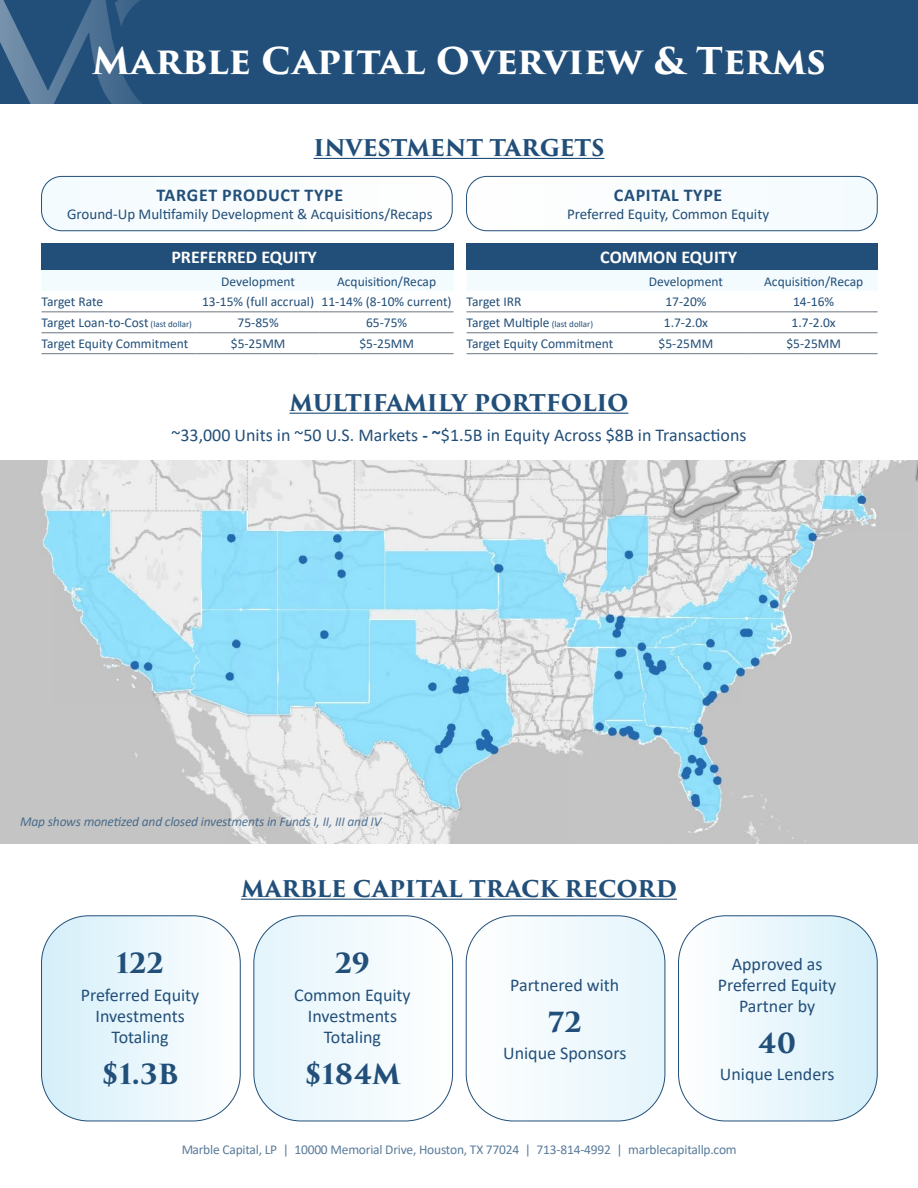
<style>
.page{position:relative;width:918px;height:1188px;background:#fff}
.page>*{position:absolute;margin:0;border:0;box-sizing:border-box;transform-origin:0 0}
.t1{font:700 36px "Trajan Pro 3";letter-spacing:-.005em;color:#fff}
.t2{font:700 27px "Trajan Pro 3";color:#224f79}
.t3{font:700 22.5px "Trajan Pro 3";letter-spacing:-.01em;color:#224f79}
.t4{font:18px/21px "Calibri";color:#224f79;text-align:center}
.t5{font:700 18px "Calibri";letter-spacing:.04em;color:#224f79}
.t6{font:700 18px "Calibri";color:#fff}
.t7{font:15px "Calibri";color:#224f79}
.t8{font:13.5px "Calibri";color:#224f79}
.t9{font:italic 13.5px "Calibri";letter-spacing:-.015em;color:#224f79}
.s1{font-size:9px}
.s2{font-weight:700}
</style>
<div class="page">
<div style="left:0;top:0;width:918px;height:104px;background:#224f79"></div>
<div style="left:42px;top:176px;width:410px;height:55px;background:#f4fbfe;border-radius:20px"></div>
<div style="left:41px;top:176px;width:412px;height:55px;border:1px solid #224f79;border-radius:20px"></div>
<div style="left:467px;top:176px;width:410px;height:55px;background:#f4fbfe;border-radius:20px"></div>
<div style="left:466px;top:176px;width:412px;height:55px;border:1px solid #224f79;border-radius:20px"></div>
<hr style="left:314px;top:158px;width:290px;height:1px;background:#224f79">
<hr style="left:290px;top:413px;width:338px;height:1px;background:#224f79">
<div style="left:42px;top:243px;width:412px;height:27px;background:#224f79"></div>
<svg style="left:42px;top:270px;width:412px;height:63px"></svg>
<hr style="left:42px;top:312px;width:155px;height:1px;background:#6d757e">
<hr style="left:197px;top:312px;width:123px;height:1px;background:#6d757e">
<hr style="left:320px;top:312px;width:134px;height:1px;background:#6d757e">
<hr style="left:42px;top:333px;width:155px;height:1px;background:#6d757e">
<hr style="left:197px;top:333px;width:123px;height:1px;background:#6d757e">
<hr style="left:320px;top:333px;width:134px;height:1px;background:#6d757e">
<hr style="left:42px;top:353px;width:155px;height:1px;background:#6d757e">
<hr style="left:197px;top:353px;width:123px;height:1px;background:#6d757e">
<hr style="left:320px;top:353px;width:134px;height:1px;background:#6d757e">
<div style="left:467px;top:243px;width:411px;height:27px;background:#224f79"></div>
<svg style="left:467px;top:270px;width:411px;height:63px"></svg>
<hr style="left:467px;top:312px;width:155px;height:1px;background:#6d757e">
<hr style="left:622px;top:312px;width:128px;height:1px;background:#6d757e">
<hr style="left:467px;top:333px;width:155px;height:1px;background:#6d757e">
<hr style="left:622px;top:333px;width:128px;height:1px;background:#6d757e">
<hr style="left:467px;top:353px;width:155px;height:1px;background:#6d757e">
<hr style="left:622px;top:353px;width:128px;height:1px;background:#6d757e">
<hr style="left:750px;top:312px;width:128px;height:1px;background:#6d757e">
<hr style="left:750px;top:333px;width:128px;height:1px;background:#6d757e">
<hr style="left:750px;top:353px;width:128px;height:1px;background:#6d757e">
<img style="left:0;top:461px;width:918px;height:382px">
<hr style="left:241px;top:899px;width:436px;height:1px;background:#224f79">
<div style="left:42px;top:916px;width:198px;height:205px;background:linear-gradient(to right,#d4effa,#fdfefe);border-radius:47px"></div>
<div style="left:41px;top:915px;width:200px;height:206px;border:1px solid #224f79;border-radius:47px"></div>
<div style="left:254px;top:916px;width:199px;height:205px;background:#f1f9fd;border-radius:47px"></div>
<div style="left:253px;top:915px;width:200px;height:206px;border:1px solid #224f79;border-radius:47px"></div>
<div style="left:466px;top:916px;width:199px;height:205px;background:#f1f9fd;border-radius:47px"></div>
<div style="left:466px;top:915px;width:199px;height:206px;border:1px solid #224f79;border-radius:47px"></div>
<div style="left:679px;top:916px;width:198px;height:205px;background:linear-gradient(to right,#fefefe,#d4eef9);border-radius:47px"></div>
<div style="left:678px;top:915px;width:200px;height:206px;border:1px solid #224f79;border-radius:47px"></div>
<svg style="left:0;top:0;width:142px;height:104px"></svg>
<h1 class="t1" style="left:92px;top:35px;width:735px">Marble Capital Overview &amp; Terms</h1>
<h3 class="t3" style="left:314px;top:131px;width:292px">INVESTMENT TARGETS</h3>
<h3 class="t5" style="left:156px;top:182px;width:188px">TARGET PRODUCT TYPE</h3>
<p class="t7" style="left:67px;top:203px;width:367px">Ground-Up Multifamily Development &amp; Acquisitions/Recaps</p>
<h3 class="t5" style="left:614px;top:182px;width:110px">CAPITAL TYPE</h3>
<p class="t7" style="left:567px;top:203px;width:204px">Preferred Equity, Common Equity</p>
<h3 class="t6" style="left:171px;top:245px;width:147px">PREFERRED EQUITY</h3>
<p class="t8" style="left:221px;top:272px;width:75px">Development</p>
<p class="t8" style="left:337px;top:272px;width:101px">Acquisition/Recap</p>
<h3 class="t6" style="left:600px;top:245px;width:138px">COMMON EQUITY</h3>
<p class="t8" style="left:649px;top:272px;width:75px">Development</p>
<p class="t8" style="left:764px;top:272px;width:101px">Acquisition/Recap</p>
<p class="t8" style="left:42px;top:293px;width:63px">Target Rate</p>
<p class="t8" style="left:202px;top:293px;width:251px">13-15% (full accrual) 11-14% (8-10% current)</p>
<p class="t8" style="left:42px;top:314px;width:152px">Target Loan-to-Cost <span class="s1">(last dollar)</span></p>
<p class="t8" style="left:238px;top:314px;width:43px">75-85%</p>
<p class="t8" style="left:366px;top:314px;width:43px">65-75%</p>
<p class="t8" style="left:42px;top:334px;width:148px">Target Equity Commitment</p>
<p class="t8" style="left:231px;top:334px;width:56px">$5-25MM</p>
<p class="t8" style="left:359px;top:334px;width:56px">$5-25MM</p>
<p class="t8" style="left:467px;top:293px;width:57px">Target IRR</p>
<p class="t8" style="left:665px;top:293px;width:43px">17-20%</p>
<p class="t8" style="left:793px;top:293px;width:43px">14-16%</p>
<p class="t8" style="left:467px;top:314px;width:128px">Target Multiple <span class="s1">(last dollar)</span></p>
<p class="t8" style="left:664px;top:314px;width:46px">1.7-2.0x</p>
<p class="t8" style="left:792px;top:314px;width:46px">1.7-2.0x</p>
<p class="t8" style="left:467px;top:334px;width:148px">Target Equity Commitment</p>
<p class="t8" style="left:659px;top:334px;width:56px">$5-25MM</p>
<p class="t8" style="left:786px;top:334px;width:56px">$5-25MM</p>
<h3 class="t3" style="left:290px;top:386px;width:340px">MULTIFAMILY PORTFOLIO</h3>
<h3 class="t4" style="left:171px;top:424px;width:577px">~33,000 Units in ~50 U.S. Markets <span class="s2">- ~</span>$1.5B in Equity Across $8B in Transactions</h3>
<p class="t9" style="left:20px;top:812px;width:363px">Map shows monetized and closed investments in Funds I, II, III and IV</p>
<h2 class="t2" style="left:116px;top:944px;width:49px">122</h2>
<h3 class="t4" style="left:81px;top:984px;width:120px">Preferred Equity<br>Investments<br>Totaling</h3>
<h2 class="t2" style="left:101px;top:1054px;width:79px">$1.3B</h2>
<h3 class="t3" style="left:241px;top:872px;width:437px">MARBLE CAPITAL TRACK RECORD</h3>
<h2 class="t2" style="left:335px;top:944px;width:37px">29</h2>
<h3 class="t4" style="left:294px;top:984px;width:118px">Common Equity<br>Investments<br>Totaling</h3>
<h2 class="t2" style="left:304px;top:1054px;width:98px">$184M</h2>
<h3 class="t4" style="left:510px;top:974px;width:111px">Partnered with</h3>
<h2 class="t2" style="left:548px;top:1002px;width:36px">72</h2>
<h3 class="t4" style="left:503px;top:1042px;width:125px">Unique Sponsors</h3>
<h3 class="t4" style="left:718px;top:953px;width:120px">Approved as<br>Preferred Equity<br>Partner by</h3>
<h2 class="t2" style="left:758px;top:1023px;width:40px">40</h2>
<h3 class="t4" style="left:720px;top:1063px;width:116px">Unique Lenders</h3>
<p class="t8" style="left:181px;top:1140px;width:557px">Marble Capital, LP | 10000 Memorial Drive, Houston, TX 77024 | 713-814-4992 | marblecapitallp.com</p>
</div>
